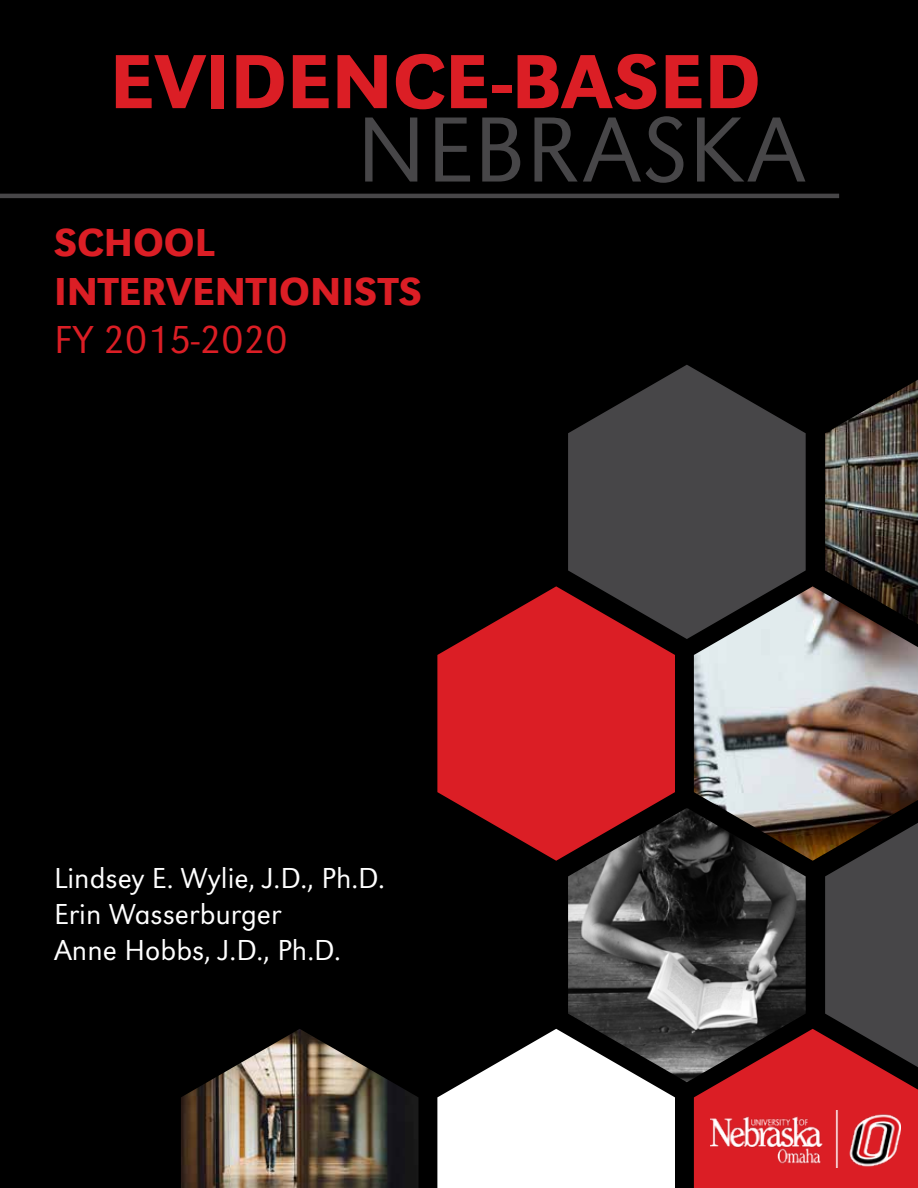
<style>
.page{position:relative;width:918px;height:1188px;background:#000}
.page>*{position:absolute;margin:0;border:0;box-sizing:border-box;transform-origin:0 0}
.t1{font:300 96px "URW Grotesk";color:#474648}
.t2{font:500 79.5px "URW Grotesk";color:#db1e25}
.t3{font:500 40.5px/48.6px "URW Grotesk";color:#db1e25}
.t4{font:300 40.5px "URW Grotesk";color:#db1e25}
.t5{font:300 30px/36px "URW Grotesk";color:#fff}
</style>
<div class="page">
<svg style="left:568px;top:365px;width:238px;height:274px;fill:#474648"></svg>
<svg style="left:437px;top:586px;width:238px;height:275px;fill:#db1e25"></svg>
<img style="left:694px;top:586px;width:224px;height:237px">
<img style="left:568px;top:808px;width:238px;height:274px">
<svg style="left:694px;top:823px;width:224px;height:365px"></svg>
<svg style="left:437px;top:1029px;width:238px;height:159px"></svg>
<img style="left:181px;top:1029px;width:237px;height:159px">
<hr style="left:0;top:194px;width:839px;height:4px;background:#474648">
<img style="left:710px;top:1110px;width:190px;height:57px">
<img style="left:825px;top:380px;width:93px;height:244px">
<h2 class="t2" style="left:110px;top:35px;width:653px">EVIDENCE-BASED</h2>
<h1 class="t1" style="left:356px;top:95px;width:450px">NEBRASKA</h1>
<h3 class="t3" style="left:54px;top:218px;width:370px">SCHOOL<br>INTERVENTIONISTS</h3>
<h3 class="t4" style="left:54px;top:317px;width:235px">FY 2015-2020</h3>
<p class="t5" style="left:54px;top:860px;width:333px">Lindsey E. Wylie, J.D., Ph.D.<br>Erin Wasserburger<br>Anne Hobbs, J.D., Ph.D.</p>
</div>
